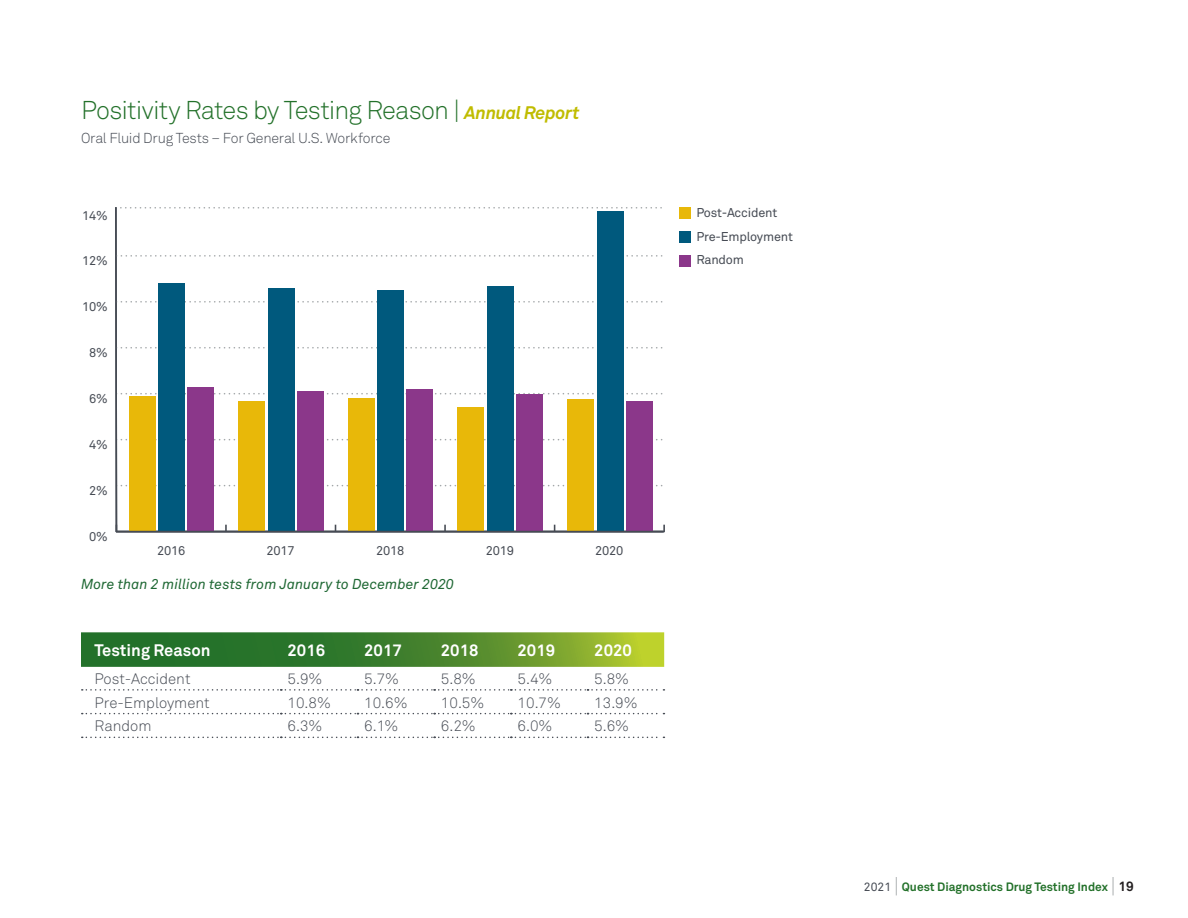
<style>
.page{position:relative;width:1188px;height:918px;background:#fff}
.page>*{position:absolute;margin:0;border:0;box-sizing:border-box;transform-origin:0 0}
.Tables_Section_Heade{font:300 25.5px "Akkurat Std";letter-spacing:-.035em;color:#23712a}
.Table_Heads{font:700 16.5px "Akkurat Std";color:#fff}
.Table_Heads-2{font:700 16.5px "Akkurat Pro";color:#fff}
.Table_Content{font:300 15px "Akkurat Pro";color:#464b54}
.Table_Content-2{font:300 15px "Akkurat Std";color:#464b54}
.Table_Note_Green_Ita{font:italic 14.25px "Akkurat Pro";color:#1f6834}
.Tables_Section_SubHe{font:300 14.25px "Akkurat Std";letter-spacing:-.015em;color:#464b54}
.t1{font:12.6px/23.7px "Akkurat Std";letter-spacing:-.015em;color:#464b54}
.t2{font:500 12.6px/24px "Whitney";letter-spacing:-.015em;color:#464b54}
.t3{font:700 12px "Akkurat Std";color:#23712a}
.s1{font-family:"Akkurat Pro";font-weight:700;font-style:italic;font-size:18px;color:#c0bc00}
.s2{font-weight:400;color:#464b54}
.s3{font-weight:300;font-size:21px;color:#a3a7a9}
.s4{font-size:13.5px;color:#231f20}
</style>
<div class="page">
<svg style="left:81px;top:632px;width:583px;height:35px;background:#4e8a2f"></svg>
<svg style="left:82px;top:689px;width:582px;height:2px"></svg>
<svg style="left:82px;top:713px;width:582px;height:1px"></svg>
<svg style="left:82px;top:737px;width:582px;height:1px"></svg>
<div style="left:680px;top:208px;width:11px;height:11px;background:#e8b809"></div>
<div style="left:680px;top:255px;width:11px;height:11px;background:#8b378a"></div>
<div style="left:680px;top:231px;width:11px;height:11px;background:#00597d"></div>
<svg style="left:115px;top:207px;width:549px;height:326px"></svg>
<p class="Tables_Section_Heade" style="left:81px;top:95px;width:500px">Positivity Rates by Testing Reason | <span class="s1">Annual Report</span></p>
<p class="Tables_Section_SubHe" style="left:81px;top:130px;width:311px">Oral Fluid Drug Tests – For General U.S. Workforce</p>
<p class="t1" style="left:82px;top:204px;width:27px">14%</p>
<p class="t1" style="left:82px;top:249px;width:27px">12%</p>
<p class="t1" style="left:82px;top:295px;width:27px">10%</p>
<p class="t1" style="left:89px;top:341px;width:20px">8%</p>
<p class="t1" style="left:89px;top:387px;width:20px">6%</p>
<p class="t1" style="left:89px;top:433px;width:20px">4%</p>
<p class="t1" style="left:89px;top:479px;width:20px">2%</p>
<p class="t1" style="left:89px;top:525px;width:20px">0%</p>
<p class="t1" style="left:157px;top:539px;width:30px">2016</p>
<p class="t1" style="left:267px;top:539px;width:30px">2017</p>
<p class="t1" style="left:376px;top:539px;width:30px">2018</p>
<p class="t1" style="left:486px;top:539px;width:30px">2019</p>
<p class="t1" style="left:595px;top:539px;width:30px">2020</p>
<p class="Table_Note_Green_Ita" style="left:81px;top:576px;width:375px">More than 2 million tests from January to December 2020</p>
<p class="Table_Heads" style="left:94px;top:640px;width:118px">Testing Reason</p>
<p class="Table_Heads" style="left:288px;top:640px;width:39px">2016</p>
<p class="Table_Heads-2" style="left:364px;top:640px;width:39px">2017</p>
<p class="Table_Heads-2" style="left:441px;top:640px;width:39px">2018</p>
<p class="Table_Heads-2" style="left:518px;top:640px;width:39px">2019</p>
<p class="Table_Heads-2" style="left:594px;top:640px;width:39px">2020</p>
<p class="Table_Content-2" style="left:94px;top:670px;width:98px">Post-Accident</p>
<p class="Table_Content" style="left:288px;top:670px;width:36px">5.9%</p>
<p class="Table_Content" style="left:364px;top:670px;width:36px">5.7%</p>
<p class="Table_Content" style="left:441px;top:670px;width:36px">5.8%</p>
<p class="Table_Content" style="left:518px;top:670px;width:36px">5.4%</p>
<p class="Table_Content" style="left:594px;top:670px;width:36px">5.8%</p>
<p class="Table_Content-2" style="left:94px;top:693px;width:117px">Pre-Employment</p>
<p class="Table_Content" style="left:288px;top:693px;width:45px">10.8%</p>
<p class="Table_Content" style="left:364px;top:693px;width:45px">10.6%</p>
<p class="Table_Content" style="left:441px;top:693px;width:45px">10.5%</p>
<p class="Table_Content" style="left:518px;top:693px;width:45px">10.7%</p>
<p class="Table_Content" style="left:594px;top:693px;width:45px">13.9%</p>
<p class="Table_Content-2" style="left:94px;top:717px;width:59px">Random</p>
<p class="Table_Content" style="left:288px;top:717px;width:36px">6.3%</p>
<p class="Table_Content" style="left:364px;top:717px;width:36px">6.1%</p>
<p class="Table_Content" style="left:441px;top:717px;width:36px">6.2%</p>
<p class="Table_Content" style="left:518px;top:717px;width:36px">6.0%</p>
<p class="Table_Content" style="left:594px;top:717px;width:36px">5.6%</p>
<p class="t1" style="left:696px;top:201px;width:98px">Post-Accident<br>Pre-Employment</p>
<p class="t2" style="left:696px;top:201px;width:81px">6-AM<br>Acid/Base<br>Amphetamines</p>
<p class="t1" style="left:696px;top:248px;width:49px">Random</p>
<p class="t3" style="left:864px;top:879px;width:272px"><span class="s2">2021</span> <span class="s3">|</span> Quest Diagnostics Drug Testing Index <span class="s3">|</span> <span class="s4">19</span></p>
</div>
